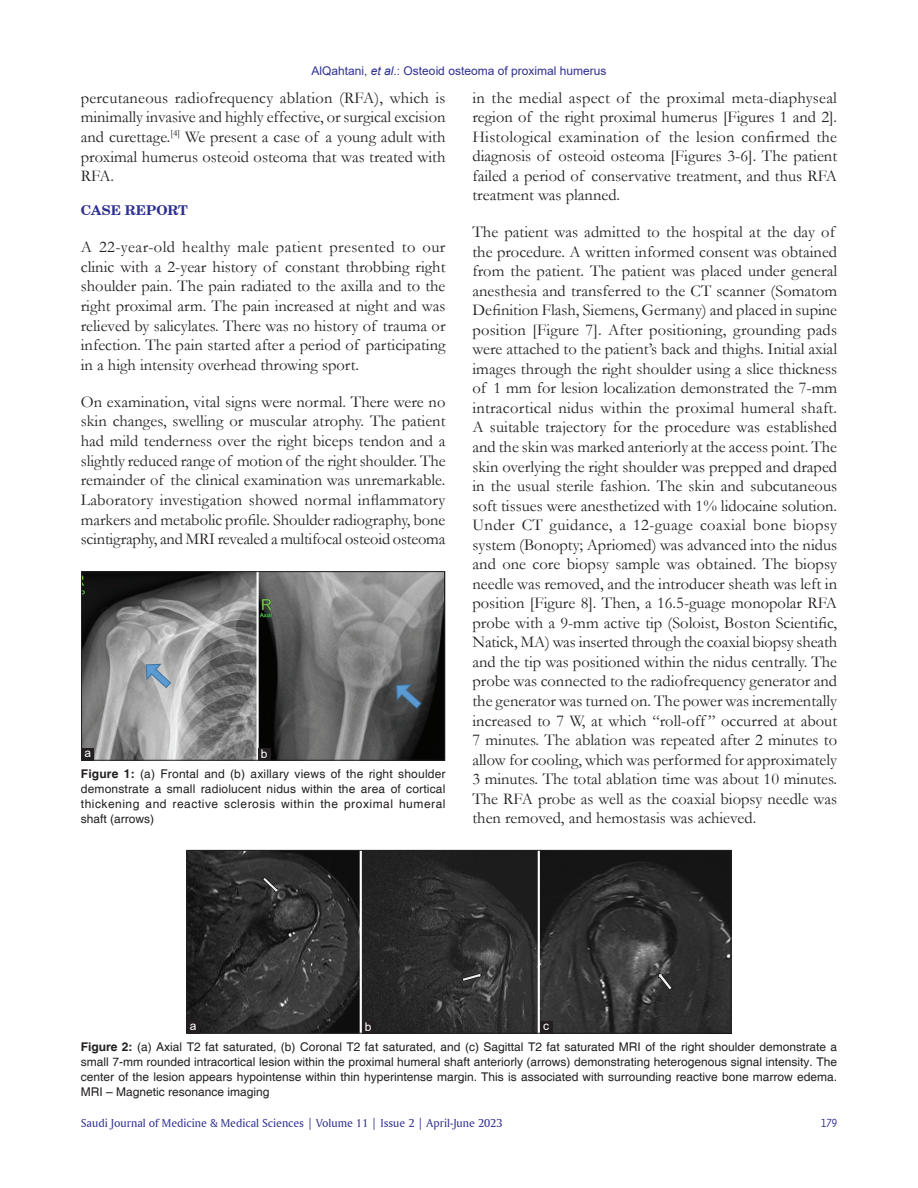
<style>
.page{position:relative;width:918px;height:1188px;background:#fff}
.page>*{position:absolute;margin:0;border:0;box-sizing:border-box;transform-origin:0 0}
.TX{font:16.5px/19.5px "Garamond";color:#231f20;text-align:justify}
.t1{font:700 13.5px "Century Schoolbook BT";color:#2e3092}
.FGC{font:12px/15px "Helvetica";color:#231f20;text-align:justify}
.t2{font:12px "Amerigo BT Roman A";color:#2e3092}
.t3{font:12px "Arial";color:#2e3092}
.LABEL{font:12px "Arial";color:#fff}
.t4{font:12px "Bell Centennial BT Address";color:#2e3092}
.s1{font-style:italic}
.s2{font-weight:700}
</style>
<div class="page">
<img style="left:83px;top:573px;width:360px;height:185px">
<div style="left:81px;top:571px;width:364px;height:189px;border:1px solid #231f20"></div>
<div style="left:258px;top:748px;width:13px;height:12px;background:#231f20"></div>
<div style="left:81px;top:748px;width:13px;height:12px;background:#231f20"></div>
<img style="left:189px;top:852px;width:540px;height:179px">
<div style="left:187px;top:850px;width:544px;height:183px;border:1px solid #231f20"></div>
<div style="left:540px;top:1021px;width:13px;height:12px;background:#231f20"></div>
<div style="left:362px;top:1021px;width:13px;height:12px;background:#231f20"></div>
<div style="left:187px;top:1021px;width:13px;height:12px;background:#231f20"></div>
<p class="t3" style="left:312px;top:62px;width:296px">AlQahtani, <span class="s1">et al</span>.: Osteoid osteoma of proximal humerus</p>
<p class="TX" style="left:81px;top:87px;width:366px">percutaneous radiofrequency ablation (RFA), which is minimally invasive and highly effective, or surgical excision and curettage.<sup>[4]</sup> We present a case of a young adult with proximal humerus osteoid osteoma that was treated with RFA.</p>
<h1 class="t1" style="left:81px;top:202px;width:108px">CASE REPORT</h1>
<p class="TX" style="left:81px;top:236px;width:366px">A 22‑year‑old healthy male patient presented to our clinic with a 2‑year history of constant throbbing right shoulder pain. The pain radiated to the axilla and to the right proximal arm. The pain increased at night and was relieved by salicylates. There was no history of trauma or infection. The pain started after a period of participating in a high intensity overhead throwing sport.</p>
<p class="TX" style="left:81px;top:391px;width:366px">On examination, vital signs were normal. There were no skin changes, swelling or muscular atrophy. The patient had mild tenderness over the right biceps tendon and a slightly reduced range of motion of the right shoulder. The remainder of the clinical examination was unremarkable.<br>Laboratory investigation showed normal inflammatory markers and metabolic profile. Shoulder radiography, bone scintigraphy, and MRI revealed a multifocal osteoid osteoma</p>
<p class="LABEL" style="left:84px;top:745px;width:8px">a</p>
<p class="LABEL" style="left:261px;top:746px;width:8px">b</p>
<p class="FGC" style="left:81px;top:767px;width:366px"><span class="s2">Figure 1:</span> (a) Frontal and (b) axillary views of the right shoulder demonstrate a small radiolucent nidus within the area of cortical thickening and reactive sclerosis within the proximal humeral shaft (arrows)</p>
<p class="TX" style="left:472px;top:87px;width:366px">in the medial aspect of the proximal meta‑diaphyseal region of the right proximal humerus [Figures 1 and 2].<br>Histological examination of the lesion confirmed the diagnosis of osteoid osteoma [Figures 3‑6]. The patient failed a period of conservative treatment, and thus RFA treatment was planned.</p>
<p class="TX" style="left:472px;top:222px;width:366px;text-align:left">The patient was admitted to the hospital at the day of the procedure. A written informed consent was obtained from the patient. The patient was placed under general anesthesia and transferred to the CT scanner (Somatom Definition Flash, Siemens, Germany) and placed in supine position [Figure 7]. After positioning, grounding pads were attached to the patient’s back and thighs. Initial axial images through the right shoulder using a slice thickness of 1 mm for lesion localization demonstrated the 7‑mm intracortical nidus within the proximal humeral shaft.<br>A suitable trajectory for the procedure was established and the skin was marked anteriorly at the access point. The skin overlying the right shoulder was prepped and draped in the usual sterile fashion. The skin and subcutaneous soft tissues were anesthetized with 1% lidocaine solution.<br>Under CT guidance, a 12‑guage coaxial bone biopsy system (Bonopty; Apriomed) was advanced into the nidus and one core biopsy sample was obtained. The biopsy needle was removed, and the introducer sheath was left in position [Figure 8]. Then, a 16.5‑guage monopolar RFA probe with a 9‑mm active tip (Soloist, Boston Scientific, Natick, MA) was inserted through the coaxial biopsy sheath and the tip was positioned within the nidus centrally. The probe was connected to the radiofrequency generator and the generator was turned on. The power was incrementally increased to 7 W, at which “roll‑off ” occurred at about 7 minutes. The ablation was repeated after 2 minutes to allow for cooling, which was performed for approximately 3 minutes. The total ablation time was about 10 minutes.<br>The RFA probe as well as the coaxial biopsy needle was then removed, and hemostasis was achieved.</p>
<p class="LABEL" style="left:190px;top:1018px;width:8px">a</p>
<p class="LABEL" style="left:365px;top:1019px;width:8px">b</p>
<p class="LABEL" style="left:543px;top:1018px;width:7px">c</p>
<p class="FGC" style="left:81px;top:1040px;width:758px"><span class="s2">Figure 2:</span> (a) Axial T2 fat saturated, (b) Coronal T2 fat saturated, and (c) Sagittal T2 fat saturated MRI of the right shoulder demonstrate a small 7‑mm rounded intracortical lesion within the proximal humeral shaft anteriorly (arrows) demonstrating heterogenous signal intensity. The center of the lesion appears hypointense within thin hyperintense margin. This is associated with surrounding reactive bone marrow edema.<br>MRI – Magnetic resonance imaging</p>
<p class="t2" style="left:81px;top:1116px;width:423px">Saudi Journal of Medicine &amp; Medical Sciences | Volume 11 | Issue 2 | April-June 2023</p>
<p class="t4" style="left:821px;top:1116px;width:17px">179</p>
</div>
